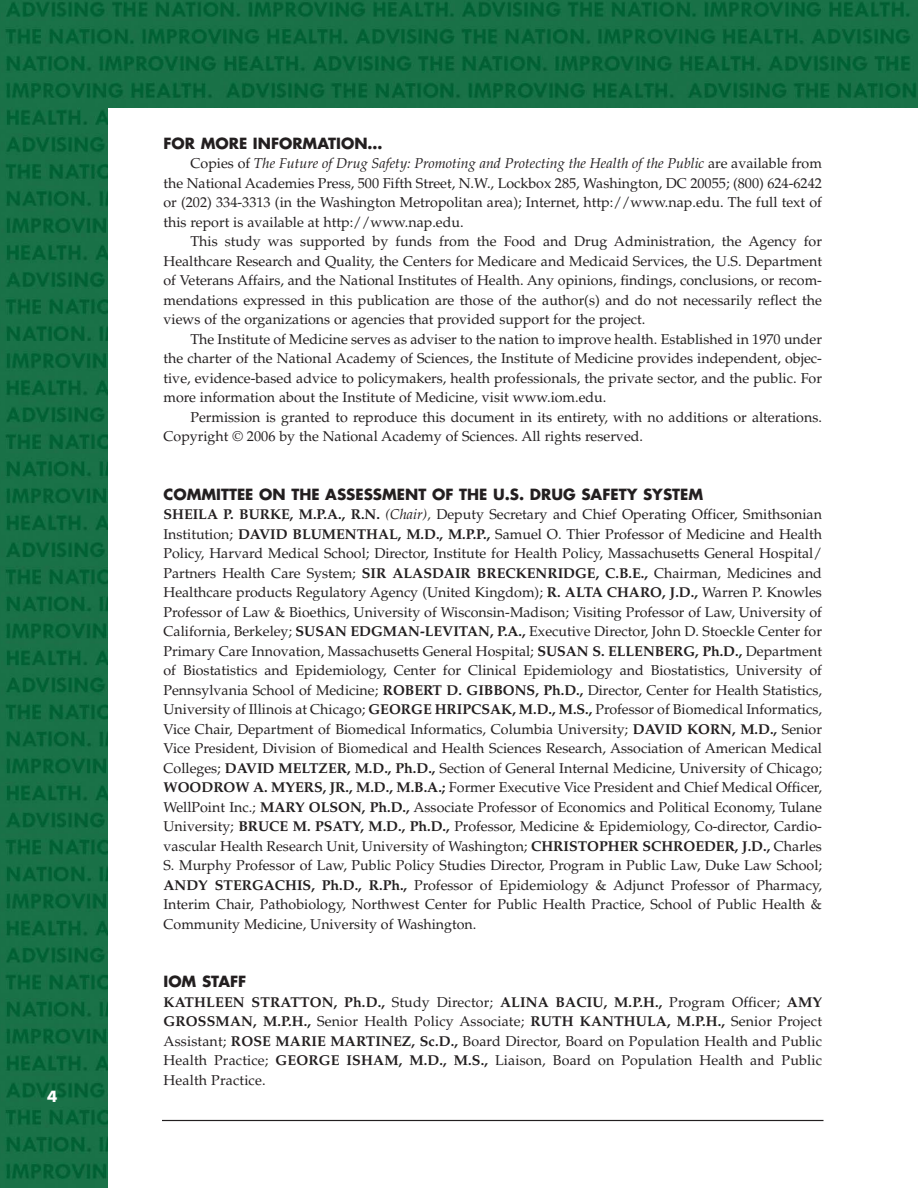
<style>
.page{position:relative;width:918px;height:1188px;background:#fff}
.page>*{position:absolute;margin:0;border:0;box-sizing:border-box;transform-origin:0 0}
.t1{font:700 15px "Futura";color:#231f20}
.t2{font:700 15px "Futura";color:#fff}
.t3{font:14.25px/19.5px "Palatino";color:#231f20;text-align:justify}
.s1{font-style:italic}
.s2{font-weight:700}
</style>
<div class="page">
<img style="left:0;top:0;width:918px;height:1188px">
<div style="left:108px;top:108px;width:810px;height:1080px;background:#fff"></div>
<hr style="left:162px;top:1120px;width:662px;height:1px;background:#231f20">
<p class="t2" style="left:47px;top:1089px;width:12px">4</p>
<p class="t1" style="left:163px;top:136px;width:221px">FOR MORE INFORMATION…</p>
<p class="t3" style="left:164px;top:155px;width:660px;text-indent:27px">Copies of <span class="s1">The Future of Drug Safety: Promoting and Protecting the Health of the Public</span> are available from the National Academies Press, 500 Fifth Street, N.W., Lockbox 285, Washington, DC 20055; (800) 624-6242 or (202) 334-3313 (in the Washington Metropolitan area); Internet, http://www.nap.edu. The full text of this report is available at http://www.nap.edu.</p>
<p class="t3" style="left:164px;top:233px;width:660px;text-indent:27px">This study was supported by funds from the Food and Drug Administration, the Agency for Healthcare Research and Quality, the Centers for Medicare and Medicaid Services, the U.S. Department of Veterans Affairs, and the National Institutes of Health. Any opinions, findings, conclusions, or recom&shy;mendations expressed in this publication are those of the author(s) and do not necessarily reflect the views of the organizations or agencies that provided support for the project.</p>
<p class="t3" style="left:164px;top:331px;width:660px;text-indent:27px">The Institute of Medicine serves as adviser to the nation to improve health. Established in 1970 under the charter of the National Academy of Sciences, the Institute of Medicine provides independent, objec&shy;tive, evidence-based advice to policymakers, health professionals, the private sector, and the public. For more information about the Institute of Medicine, visit www.iom.edu.</p>
<p class="t3" style="left:164px;top:409px;width:660px;text-indent:27px">Permission is granted to reproduce this document in its entirety, with no additions or alterations.<br>Copyright © 2006 by the National Academy of Sciences. All rights reserved.</p>
<p class="t1" style="left:163px;top:487px;width:541px">COMMITTEE ON THE ASSESSMENT OF THE U.S. DRUG SAFETY SYSTEM</p>
<p class="t3" style="left:163px;top:506px;width:660px"><span class="s2">SHEILA P. BURKE, M.P.A., R.N.</span> <span class="s1">(Chair),</span> Deputy Secretary and Chief Operating Officer, Smithsonian Institution; <span class="s2">DAVID BLUMENTHAL, M.D., M.P.P.,</span> Samuel O. Thier Professor of Medicine and Health Policy, Harvard Medical School; Director, Institute for Health Policy, Massachusetts General Hospital/ Partners Health Care System; <span class="s2">SIR ALASDAIR BRECKENRIDGE, C.B.E.,</span> Chairman, Medicines and Healthcare products Regulatory Agency (United Kingdom); <span class="s2">R. ALTA CHARO, J.D.,</span> Warren P. Knowles Professor of Law &amp; Bioethics, University of Wisconsin-Madison; Visiting Professor of Law, University of California, Berkeley; <span class="s2">SUSAN EDGMAN-LEVITAN, P.A.,</span> Executive Director, John D. Stoeckle Center for Primary Care Innovation, Massachusetts General Hospital; <span class="s2">SUSAN S. ELLENBERG, Ph.D.,</span> Department of Biostatistics and Epidemiology, Center for Clinical Epidemiology and Biostatistics, University of Pennsylvania School of Medicine; <span class="s2">ROBERT D. GIBBONS, Ph.D.,</span> Director, Center for Health Statistics, University of Illinois at Chicago; <span class="s2">GEORGE HRIPCSAK, M.D., M.S.,</span> Professor of Biomedical Informatics, Vice Chair, Department of Biomedical Informatics, Columbia University; <span class="s2">DAVID KORN, M.D.,</span> Senior Vice President, Division of Biomedical and Health Sciences Research, Association of American Medical Colleges; <span class="s2">DAVID MELTZER, M.D., Ph.D.,</span> Section of General Internal Medicine, University of Chicago; <span class="s2">WOODROW A. MYERS, JR., M.D., M.B.A.;</span> Former Executive Vice President and Chief Medical Officer, WellPoint Inc.; <span class="s2">MARY OLSON, Ph.D.,</span> Associate Professor of Economics and Political Economy, Tulane University; <span class="s2">BRUCE M. PSATY, M.D., Ph.D.,</span> Professor, Medicine &amp; Epidemiology, Co-director, Cardio&shy;vascular Health Research Unit, University of Washington; <span class="s2">CHRISTOPHER SCHROEDER, J.D.,</span> Charles S. Murphy Professor of Law, Public Policy Studies Director, Program in Public Law, Duke Law School; <span class="s2">ANDY STERGACHIS, Ph.D., R.Ph.,</span> Professor of Epidemiology &amp; Adjunct Professor of Pharmacy, Interim Chair, Pathobiology, Northwest Center for Public Health Practice, School of Public Health &amp; Community Medicine, University of Washington.</p>
<p class="t1" style="left:163px;top:975px;width:84px">IOM STAFF</p>
<p class="t3" style="left:163px;top:994px;width:660px"><span class="s2">KATHLEEN STRATTON, Ph.D.,</span> Study Director; <span class="s2">ALINA BACIU, M.P.H.,</span> Program Officer; <span class="s2">AMY GROSSMAN, M.P.H.,</span> Senior Health Policy Associate; <span class="s2">RUTH KANTHULA, M.P.H.,</span> Senior Project Assistant; <span class="s2">ROSE MARIE MARTINEZ, Sc.D.,</span> Board Director, Board on Population Health and Public Health Practice; <span class="s2">GEORGE ISHAM, M.D., M.S.,</span> Liaison, Board on Population Health and Public Health Practice.</p>
</div>
